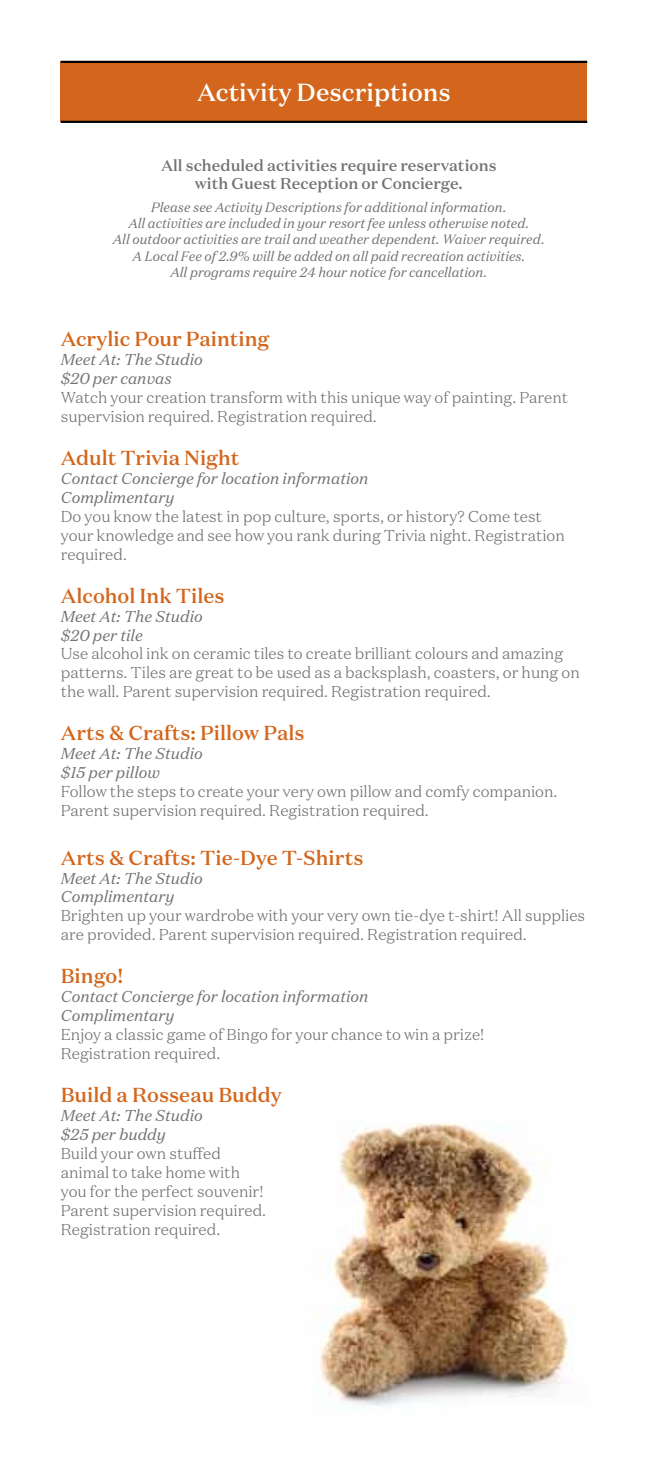
<style>
.page{position:relative;width:648px;height:1458px;background:#fff}
.page>*{position:absolute;margin:0;border:0;box-sizing:border-box;transform-origin:0 0}
.t1{font:500 24.75px "Domaine Text";color:#fff}
.t2{font:500 20.25px "Domaine Text";color:#d3661c}
.t3{font:300 15.75px/18.9px "Domaine Text";color:#717275}
.t4{font:italic 15.75px/18.9px "Domaine Text";color:#717275}
.t5{font:500 15.75px/18px "Domaine Text";color:#717275;text-align:center}
.t6{font:italic 13.5px/16.2px "Domaine Text";color:#717275;text-align:center}
</style>
<div class="page">
<div style="left:61px;top:62px;width:526px;height:60px;background:#d3661c"></div>
<hr style="left:61px;top:61px;width:526px;height:2px;background:#000">
<hr style="left:61px;top:121px;width:526px;height:2px;background:#000">
<img style="left:320px;top:1123px;width:249px;height:283px">
<h1 class="t1" style="left:197px;top:76px;width:255px">Activity Descriptions</h1>
<p class="t5" style="left:161px;top:156px;width:337px">All scheduled activities require reservations with Guest Reception or Concierge.</p>
<p class="t6" style="left:113px;top:199px;width:433px">Please see Activity Descriptions for additional information.<br>All activities are included in your resort fee unless otherwise noted.<br>All outdoor activities are trail and weather dependent. Waiver required.<br>A Local Fee of 2.9% will be added on all paid recreation activities.<br>All programs require 24 hour notice for cancellation.</p>
<p class="t2" style="left:61px;top:326px;width:210px">Acrylic Pour Painting</p>
<p class="t4" style="left:61px;top:350px;width:144px">Meet At: The Studio $20 per canvas</p>
<p class="t3" style="left:61px;top:388px;width:509px">Watch your creation transform with this unique way of painting. Parent supervision required. Registration required.</p>
<p class="t2" style="left:61px;top:445px;width:180px">Adult Trivia Night</p>
<p class="t4" style="left:61px;top:469px;width:309px">Contact Concierge for location information<br>Complimentary</p>
<p class="t3" style="left:61px;top:507px;width:506px">Do you know the latest in pop culture, sports, or history? Come test your knowledge and see how you rank during Trivia night. Registration required.</p>
<p class="t2" style="left:61px;top:583px;width:165px">Alcohol Ink Tiles</p>
<p class="t4" style="left:61px;top:606px;width:144px">Meet At: The Studio $20 per tile</p>
<p class="t3" style="left:61px;top:644px;width:521px">Use alcohol ink on ceramic tiles to create brilliant colours and amazing patterns. Tiles are great to be used as a backsplash, coasters, or hung on the wall. Parent supervision required. Registration required.</p>
<p class="t2" style="left:61px;top:720px;width:245px">Arts &amp; Crafts: Pillow Pals</p>
<p class="t4" style="left:61px;top:744px;width:144px">Meet At: The Studio $15 per pillow</p>
<p class="t3" style="left:61px;top:782px;width:498px">Follow the steps to create your very own pillow and comfy companion.<br>Parent supervision required. Registration required.</p>
<p class="t2" style="left:61px;top:845px;width:304px">Arts &amp; Crafts: Tie-Dye T-Shirts</p>
<p class="t4" style="left:61px;top:868px;width:144px">Meet At: The Studio<br>Complimentary</p>
<p class="t3" style="left:61px;top:906px;width:526px">Brighten up your wardrobe with your very own tie-dye t-shirt! All supplies are provided. Parent supervision required. Registration required.</p>
<p class="t2" style="left:61px;top:963px;width:64px">Bingo!</p>
<p class="t4" style="left:61px;top:987px;width:309px">Contact Concierge for location information<br>Complimentary</p>
<p class="t3" style="left:61px;top:1025px;width:425px">Enjoy a classic game of Bingo for your chance to win a prize!<br>Registration required.</p>
<p class="t2" style="left:61px;top:1082px;width:223px">Build a Rosseau Buddy</p>
<p class="t4" style="left:61px;top:1106px;width:144px">Meet At: The Studio $25 per buddy</p>
<p class="t3" style="left:61px;top:1144px;width:207px">Build your own stuffed animal to take home with you for the perfect souvenir!<br>Parent supervision required.<br>Registration required.</p>
</div>
